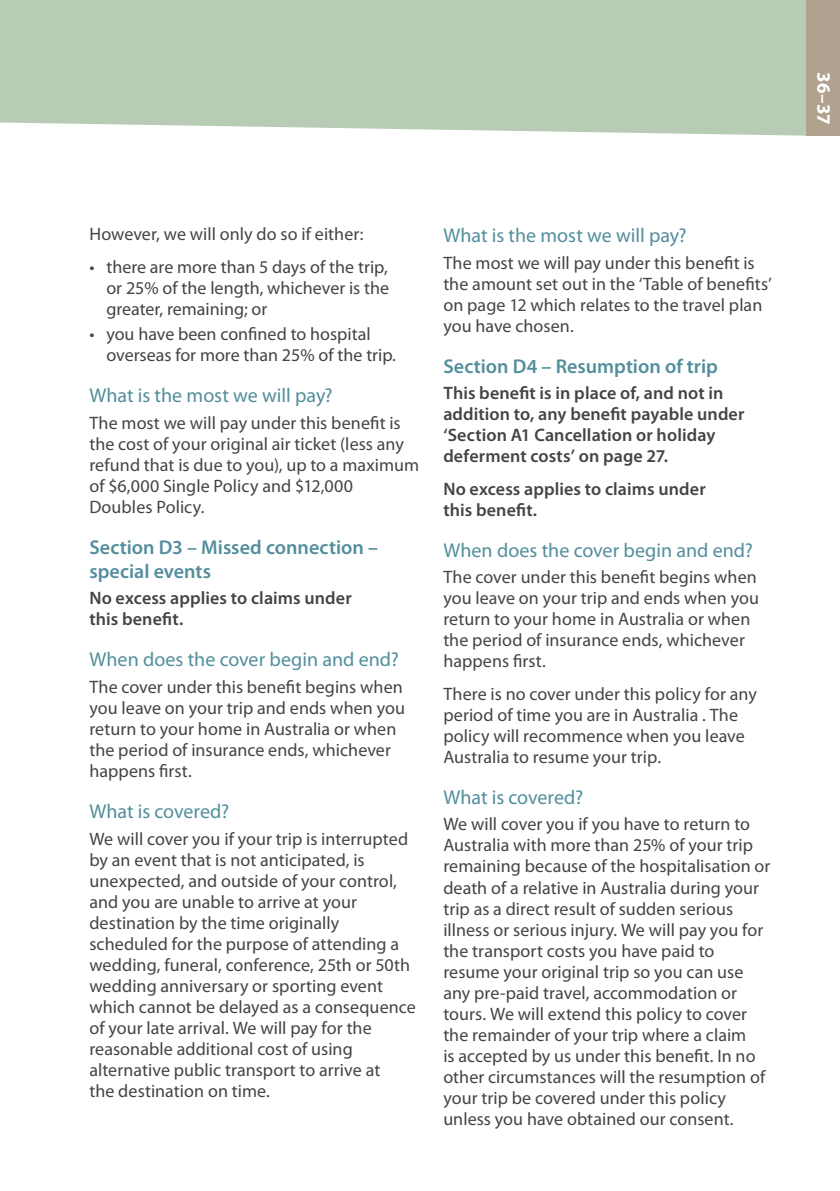
<style>
.page{position:relative;width:840px;height:1191px;background:#fff}
.page>*{position:absolute;margin:0;border:0;box-sizing:border-box;transform-origin:0 0}
.t1{font:20px "Myriad Pro";color:#538e9c}
.t2{font:600 20px/24px "Myriad Pro";color:#538e9c}
.t3{font:700 19px "Myriad Pro";color:#fff}
.t4{font:18px/21px "Myriad Pro";color:#444}
.t5{font:600 18px/21px "Myriad Pro";letter-spacing:.005em;color:#444}
</style>
<div class="page">
<div style="left:0;top:0;width:805px;height:136px;background:#b8cbb5"></div>
<div style="left:805px;top:0;width:34px;height:136px;background:#b1a290"></div>
<p class="t4" style="left:89px;top:223px;width:275px">However, we will only do so if either:</p>
<p class="t4" style="left:106px;top:256px;width:284px;text-align:justify;text-indent:-17px">• there are more than 5 days of the trip, or 25% of the length, whichever is the greater, remaining; or</p>
<p class="t4" style="left:106px;top:323px;width:291px;text-indent:-17px">• you have been confined to hospital overseas for more than 25% of the trip.</p>
<p class="t1" style="left:89px;top:383px;width:244px">What is the most we will pay?</p>
<p class="t4" style="left:89px;top:412px;width:331px">The most we will pay under this benefit is the cost of your original air ticket (less any refund that is due to you), up to a maximum of $6,000 Single Policy and $12,000<br>Doubles Policy.</p>
<p class="t2" style="left:89px;top:534px;width:290px">Section D3 – Missed connection – special events</p>
<p class="t5" style="left:89px;top:587px;width:264px">No excess applies to claims under this benefit.</p>
<p class="t1" style="left:89px;top:647px;width:311px">When does the cover begin and end?</p>
<p class="t4" style="left:89px;top:676px;width:317px">The cover under this benefit begins when you leave on your trip and ends when you return to your home in Australia or when the period of insurance ends, whichever happens first.</p>
<p class="t1" style="left:89px;top:799px;width:141px">What is covered?</p>
<p class="t4" style="left:89px;top:828px;width:328px">We will cover you if your trip is interrupted by an event that is not anticipated, is unexpected, and outside of your control, and you are unable to arrive at your destination by the time originally scheduled for the purpose of attending a wedding, funeral, conference, 25th or 50th wedding anniversary or sporting event which cannot be delayed as a consequence of your late arrival. We will pay for the reasonable additional cost of using alternative public transport to arrive at<br>the destination on time.</p>
<p class="t1" style="left:443px;top:223px;width:244px">What is the most we will pay?</p>
<p class="t4" style="left:443px;top:252px;width:330px">The most we will pay under this benefit is the amount set out in the ‘Table of benefits’ on page 12 which relates to the travel plan you have chosen.</p>
<p class="t2" style="left:443px;top:353px;width:276px">Section D4 – Resumption of trip</p>
<p class="t5" style="left:443px;top:382px;width:302px">This benefit is in place of, and not in addition to, any benefit payable under ‘Section A1 Cancellation or holiday deferment costs’ on page 27.</p>
<p class="t5" style="left:443px;top:477px;width:264px">No excess applies to claims under this benefit.</p>
<p class="t1" style="left:443px;top:537px;width:311px">When does the cover begin and end?</p>
<p class="t4" style="left:443px;top:566px;width:317px">The cover under this benefit begins when you leave on your trip and ends when you return to your home in Australia or when the period of insurance ends, whichever happens first.</p>
<p class="t4" style="left:443px;top:683px;width:315px">There is no cover under this policy for any period of time you are in Australia . The policy will recommence when you leave Australia to resume your trip.</p>
<p class="t1" style="left:443px;top:784px;width:141px">What is covered?</p>
<p class="t4" style="left:443px;top:813px;width:328px">We will cover you if you have to return to Australia with more than 25% of your trip remaining because of the hospitalisation or death of a relative in Australia during your trip as a direct result of sudden serious illness or serious injury. We will pay you for the transport costs you have paid to resume your original trip so you can use any pre-paid travel, accommodation or tours. We will extend this policy to cover the remainder of your trip where a claim<br>is accepted by us under this benefit. In no other circumstances will the resumption of your trip be covered under this policy unless you have obtained our consent.</p>
<p class="t3" style="left:835px;top:72px;width:53px;rotate:90deg">36–37</p>
</div>
